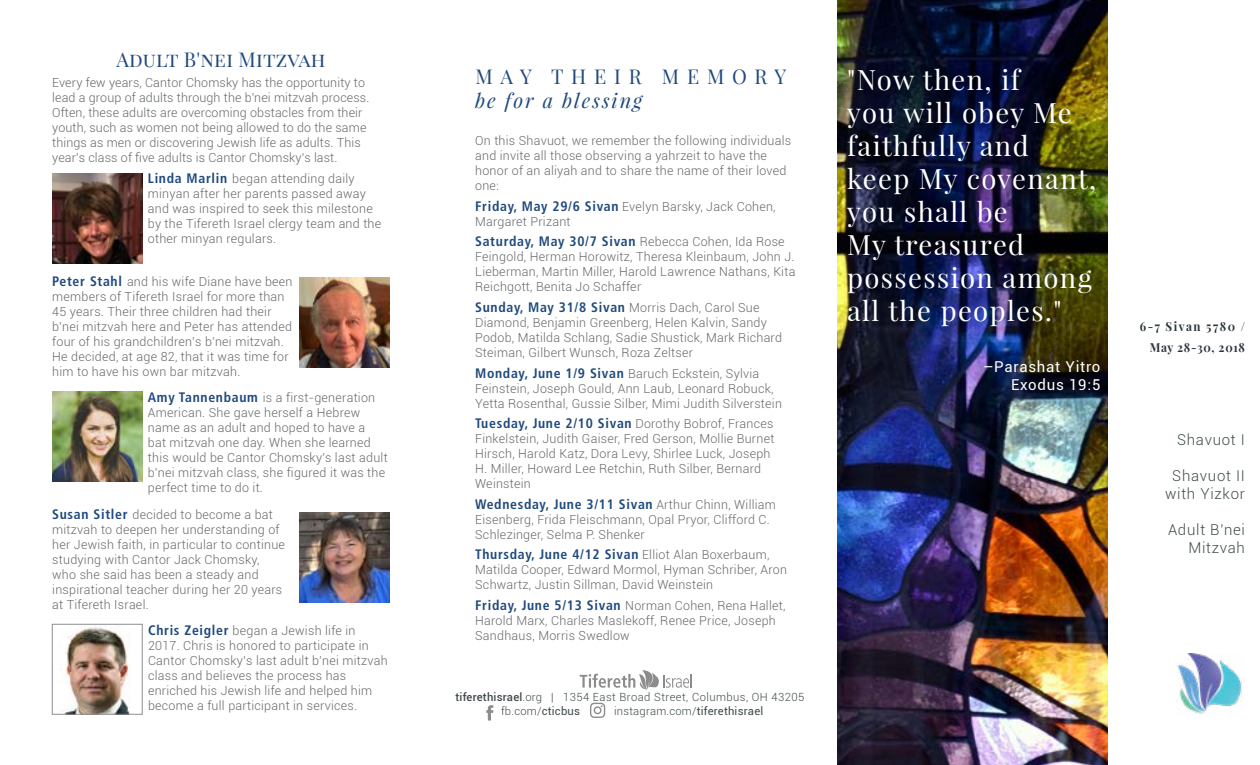
<style>
.page{position:relative;width:1260px;height:765px;background:#fff}
.page>*{position:absolute;margin:0;border:0;box-sizing:border-box;transform-origin:0 0}
.t1{font:27.5px/33px "Playfair Display";letter-spacing:.05em;color:#fff}
.t2{font:20px "Playfair Display SC";letter-spacing:.01em;color:#1f497d}
.t3{font:20px "Playfair Display";letter-spacing:.39em;color:#1f497d}
.t4{font:italic 20px "Playfair Display";letter-spacing:.1em;color:#1f497d}
.t5{font:300 15px/18px "Roboto";letter-spacing:.05em;color:#404a4d;text-align:center}
.t6{font:15px/18px "Roboto";letter-spacing:.05em;color:#fff;text-align:right}
.t7{font:700 condensed 13.75px "Frutiger";letter-spacing:.05em;color:#1f497d}
.t8{font:300 12.5px/15px "Roboto";letter-spacing:.02em;color:#64686a}
.t9{font:700 12.5px/20.6px "Playfair Display";letter-spacing:.09em;color:#2b363b;text-align:right;scale:.92 1}
.t10{font:300 11.25px/14px "Roboto";letter-spacing:.04em;color:#404a4d}
.t11{font:300 11.25px "Roboto";letter-spacing:.02em;color:#404a4d}
.s1{font-family:"Frutiger";font-weight:700;font-stretch:condensed;font-size:13.75px;color:#1f497d}
.s2{font-family:"Roboto";font-weight:300;font-stretch:normal;font-size:12.5px;color:#64686a}
.s3{font-weight:500}
.s4{font-weight:400}
</style>
<div class="page">
<svg style="left:486px;top:705px;width:7px;height:16px"></svg>
<svg style="left:590px;top:703px;width:15px;height:15px"></svg>
<img style="left:838px;top:0;width:270px;height:765px">
<svg style="left:580px;top:670px;width:112px;height:20px"></svg>
<img style="left:1177px;top:654px;width:65px;height:60px">
<img style="left:52px;top:174px;width:90px;height:90px">
<img style="left:300px;top:278px;width:90px;height:90px">
<img style="left:52px;top:392px;width:90px;height:90px">
<img style="left:300px;top:513px;width:90px;height:90px">
<img style="left:64px;top:626px;width:66px;height:86px">
<div style="left:52px;top:624px;width:90px;height:90px;border:1px solid #8d8e90"></div>
<h2 class="t2" style="left:116px;top:47px;width:211px">Adult B'nei Mitzvah</h2>
<p class="t8" style="left:52px;top:75px;width:319px">Every few years, Cantor Chomsky has the opportunity to lead a group of adults through the b'nei mitzvah process.<br>Often, these adults are overcoming obstacles from their youth, such as women not being allowed to do the same things as men or discovering Jewish life as adults. This year's class of five adults is Cantor Chomsky's last.</p>
<p class="t8" style="left:148px;top:171px;width:235px"><span class="s1">Linda Marlin</span> began attending daily minyan after her parents passed away and was inspired to seek this milestone by the Tifereth Israel clergy team and the other minyan regulars.</p>
<p class="t8" style="left:52px;top:274px;width:242px"><span class="s1">Peter Stahl</span> and his wife Diane have been members of Tifereth Israel for more than 45 years. Their three children had their b’nei mitzvah here and Peter has attended four of his grandchildren’s b’nei mitzvah.<br>He decided, at age 82, that it was time for him to have his own bar mitzvah.</p>
<p class="t8" style="left:148px;top:390px;width:241px"><span class="s1">Amy Tannenbaum</span> is a first-generation American. She gave herself a Hebrew name as an adult and hoped to have a<br>bat mitzvah one day. When she learned this would be Cantor Chomsky's last adult b’nei mitzvah class, she figured it was the perfect time to do it.</p>
<p class="t8" style="left:52px;top:506px;width:234px"><span class="s1">Susan Sitler</span> decided to become a bat mitzvah to deepen her understanding of her Jewish faith, in particular to continue studying with Cantor Jack Chomsky, who she said has been a steady and inspirational teacher during her 20 years at Tifereth Israel.</p>
<p class="t8" style="left:148px;top:622px;width:241px"><span class="s1">Chris Zeigler</span> began a Jewish life in 2017. Chris is honored to participate in Cantor Chomsky’s last adult b’nei mitzvah class and believes the process has enriched his Jewish life and helped him become a full participant in services.</p>
<h2 class="t3" style="left:475px;top:64px;width:312px">MAY THEIR MEMORY</h2>
<h2 class="t4" style="left:475px;top:87px;width:169px">be for a blessing</h2>
<p class="t8" style="left:475px;top:133px;width:318px">On this Shavuot, we remember the following individuals and invite all those observing a yahrzeit to have the honor of an aliyah and to share the name of their loved one:</p>
<p class="t8" style="left:475px;top:198px;width:302px"><span class="s1">Friday, May 29/6 Sivan</span> Evelyn Barsky, Jack Cohen,<br>Margaret Prizant</p>
<p class="t7" style="left:475px;top:233px;width:311px">Saturday, May 30/7 Sivan <span class="s2">Rebecca Cohen, Ida Rose</span></p>
<p class="t8" style="left:475px;top:249px;width:322px;text-align:justify">Feingold, Herman Horowitz, Theresa Kleinbaum, John J.<br>Lieberman, Martin Miller, Harold Lawrence Nathans, Kita Reichgott, Benita Jo Schaffer</p>
<p class="t7" style="left:475px;top:299px;width:286px">Sunday, May 31/8 Sivan <span class="s2">Morris Dach, Carol Sue</span></p>
<p class="t8" style="left:475px;top:315px;width:308px">Diamond, Benjamin Greenberg, Helen Kalvin, Sandy<br>Podob, Matilda Schlang, Sadie Shustick, Mark Richard<br>Steiman, Gilbert Wunsch, Roza Zeltser</p>
<p class="t8" style="left:475px;top:365px;width:308px"><span class="s1">Monday, June 1/9 Sivan</span> Baruch Eckstein, Sylvia<br>Feinstein, Joseph Gould, Ann Laub, Leonard Robuck,<br>Yetta Rosenthal, Gussie Silber, Mimi Judith Silverstein</p>
<p class="t7" style="left:475px;top:415px;width:300px">Tuesday, June 2/10 Sivan <span class="s2">Dorothy Bobrof, Frances</span></p>
<p class="t8" style="left:475px;top:431px;width:301px">Finkelstein, Judith Gaiser, Fred Gerson, Mollie Burnet Hirsch, Harold Katz, Dora Levy, Shirlee Luck, Joseph H. Miller, Howard Lee Retchin, Ruth Silber, Bernard Weinstein</p>
<p class="t7" style="left:475px;top:496px;width:302px">Wednesday, June 3/11 Sivan <span class="s2">Arthur Chinn, William</span></p>
<p class="t8" style="left:475px;top:512px;width:296px">Eisenberg, Frida Fleischmann, Opal Pryor, Clifford C.<br>Schlezinger, Selma P. Shenker</p>
<p class="t7" style="left:475px;top:547px;width:296px">Thursday, June 4/12 Sivan <span class="s2">Elliot Alan Boxerbaum,</span></p>
<p class="t8" style="left:475px;top:562px;width:313px">Matilda Cooper, Edward Mormol, Hyman Schriber, Aron<br>Schwartz, Justin Sillman, David Weinstein</p>
<p class="t8" style="left:475px;top:598px;width:312px"><span class="s1">Friday, June 5/13 Sivan</span> Norman Cohen, Rena Hallet,<br>Harold Marx, Charles Maslekoff, Renee Price, Joseph<br>Sandhaus, Morris Swedlow</p>
<p class="t10" style="left:501px;top:690px;width:305px;text-indent:-46px"><span class="s3">tiferethisrael</span>.org | 1354 East Broad Street, Columbus, OH 43205 fb.com/<span class="s4">cticbus</span></p>
<p class="t11" style="left:614px;top:703px;width:151px">instagram.com/<span class="s4">tiferethisrael</span></p>
<h1 class="t1" style="left:847px;top:63px;width:251px">"Now then, if<br>you will obey Me faithfully and keep My covenant, you shall be<br>My treasured possession among all the peoples."</h1>
<p class="t6" style="left:983px;top:357px;width:119px">–Parashat Yitro<br>Exodus 19:5</p>
<p class="t9" style="left:1140px;top:316px;width:116px">6-7 Sivan 5780 /<br>May 28-30, 2018</p>
<p class="t5" style="left:1177px;top:430px;width:69px">Shavuot I</p>
<p class="t5" style="left:1165px;top:466px;width:81px">Shavuot II with Yizkor</p>
<p class="t5" style="left:1168px;top:520px;width:78px;text-align:right">Adult B'nei<br>Mitzvah</p>
</div>
